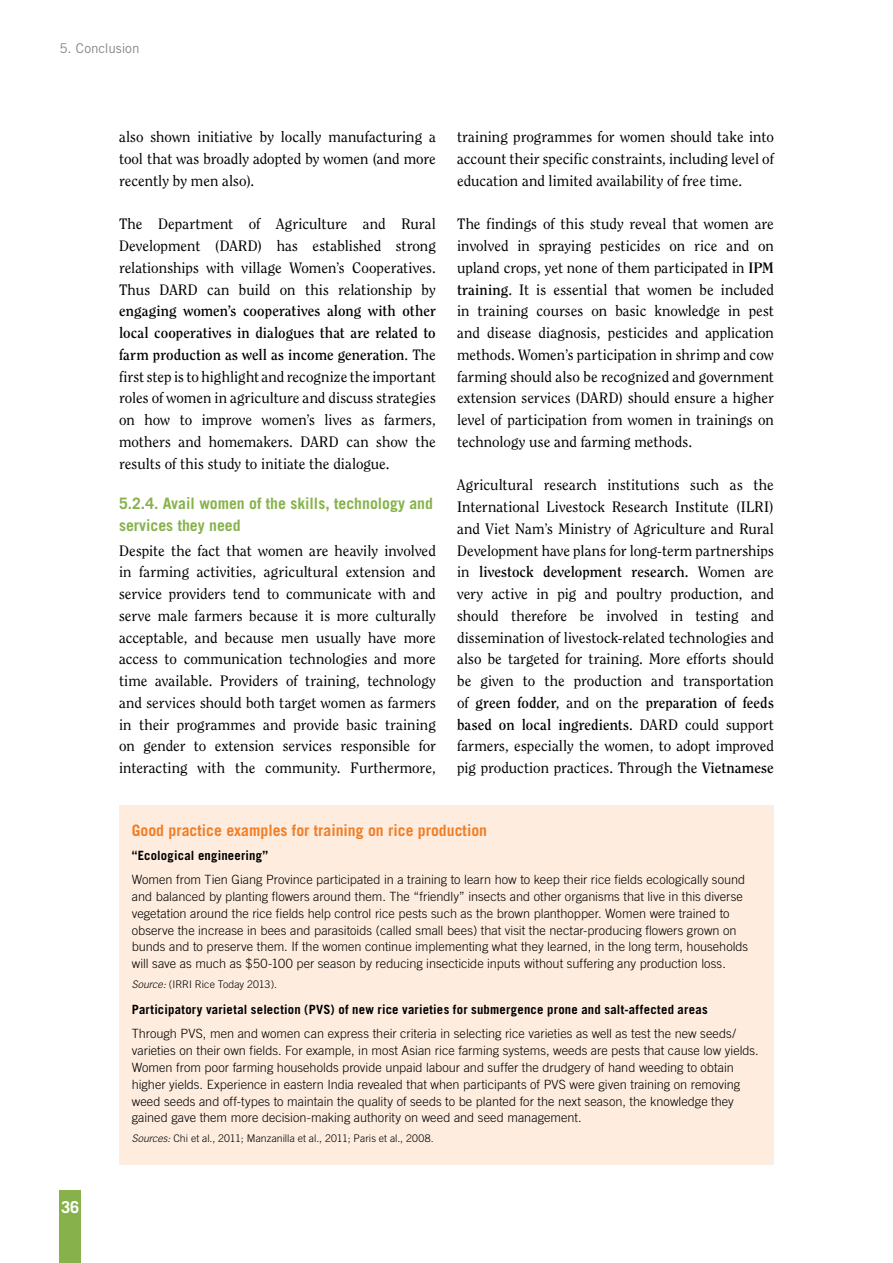
<style>
.page{position:relative;width:893px;height:1263px;background:#fff}
.page>*{position:absolute;margin:0;border:0;box-sizing:border-box;transform-origin:0 0}
.t1{font:700 16.5px "Trade Gothic";color:#fff}
.t2{font:700 15.75px/21.8px "Trade Gothic";color:#87b24b}
.t3{font:700 15.75px "Trade Gothic";color:#f07e26}
.t4{font:15px/21.8px "Clearface";color:#000;text-align:justify}
.t5{font:13.5px "Trade Gothic";letter-spacing:-.005em;color:#878787}
.t6{font:300 12.75px/16.8px "Trade Gothic";color:#000}
.t7{font:700 12.75px "Trade Gothic";letter-spacing:.015em;color:#000}
.t8{font:300 10.5px "Trade Gothic";color:#000}
.s1{font-weight:700}
.s2{font-style:italic}
</style>
<div class="page">
<div style="left:60px;top:1191px;width:21px;height:72px;background:#87b24b"></div>
<div style="left:119px;top:805px;width:655px;height:360px;background:#feeddf"></div>
<p class="t5" style="left:60px;top:40px;width:82px">5. Conclusion</p>
<p class="t4" style="left:119px;top:126px;width:318px">also shown initiative by locally manufacturing a tool that was broadly adopted by women (and more recently by men also).</p>
<p class="t4" style="left:119px;top:213px;width:318px">The Department of Agriculture and Rural Development (DARD) has established strong relationships with village Women’s Cooperatives.<br>Thus DARD can build on this relationship by</p>
<p class="t4" style="left:119px;top:300px;width:318px"><span class="s1">engaging women’s cooperatives along with other local cooperatives in dialogues that are related to farm production as well as income generation</span>. The first step is to highlight and recognize the important roles of women in agriculture and discuss strategies on how to improve women’s lives as farmers, mothers and homemakers. DARD can show the results of this study to initiate the dialogue.</p>
<p class="t2" style="left:119px;top:492px;width:315px">5.2.4. Avail women of the skills, technology and services they need</p>
<p class="t4" style="left:119px;top:539px;width:318px">Despite the fact that women are heavily involved in farming activities, agricultural extension and service providers tend to communicate with and serve male farmers because it is more culturally acceptable, and because men usually have more access to communication technologies and more time available. Providers of training, technology and services should both target women as farmers in their programmes and provide basic training on gender to extension services responsible for interacting with the community. Furthermore,</p>
<p class="t4" style="left:457px;top:126px;width:318px">training programmes for women should take into account their specific constraints, including level of education and limited availability of free time.</p>
<p class="t4" style="left:457px;top:213px;width:318px">The findings of this study reveal that women are involved in spraying pesticides on rice and on upland crops, yet none of them participated in <span class="s1">IPM training</span>. It is essential that women be included in training courses on basic knowledge in pest and disease diagnosis, pesticides and application methods. Women’s participation in shrimp and cow farming should also be recognized and government extension services (DARD) should ensure a higher level of participation from women in trainings on technology use and farming methods.</p>
<p class="t4" style="left:457px;top:474px;width:318px">Agricultural research institutions such as the International Livestock Research Institute (ILRI) and Viet Nam’s Ministry of Agriculture and Rural Development have plans for long-term partnerships in <span class="s1">livestock development research.</span> Women are very active in pig and poultry production, and should therefore be involved in testing and dissemination of livestock-related technologies and also be targeted for training. More efforts should be given to the production and transportation of <span class="s1">green fodder</span>, and on the <span class="s1">preparation of feeds based on local ingredients</span>. DARD could support farmers, especially the women, to adopt improved pig production practices. Through the <span class="s1">Vietnamese</span></p>
<p class="t1" style="left:61px;top:1197px;width:20px">36</p>
<p class="t3" style="left:132px;top:820px;width:357px">Good practice examples for training on rice production</p>
<p class="t7" style="left:132px;top:848px;width:138px">“Ecological engineering”</p>
<p class="t6" style="left:132px;top:871px;width:618px">Women from Tien Giang Province participated in a training to learn how to keep their rice fields ecologically sound and balanced by planting flowers around them. The “friendly” insects and other organisms that live in this diverse vegetation around the rice fields help control rice pests such as the brown planthopper. Women were trained to observe the increase in bees and parasitoids (called small bees) that visit the nectar-producing flowers grown on bunds and to preserve them. If the women continue implementing what they learned, in the long term, households will save as much as $50-100 per season by reducing insecticide inputs without suffering any production loss.</p>
<p class="t8" style="left:132px;top:978px;width:147px"><span class="s2">Source:</span> (IRRI Rice Today 2013).</p>
<p class="t7" style="left:132px;top:1002px;width:577px">Participatory varietal selection (PVS) of new rice varieties for submergence prone and salt-affected areas</p>
<p class="t6" style="left:132px;top:1025px;width:628px">Through PVS, men and women can express their criteria in selecting rice varieties as well as test the new seeds/ varieties on their own fields. For example, in most Asian rice farming systems, weeds are pests that cause low yields.<br>Women from poor farming households provide unpaid labour and suffer the drudgery of hand weeding to obtain higher yields. Experience in eastern India revealed that when participants of PVS were given training on removing weed seeds and off-types to maintain the quality of seeds to be planted for the next season, the knowledge they gained gave them more decision-making authority on weed and seed management.</p>
<p class="t8" style="left:132px;top:1132px;width:303px"><span class="s2">Sources:</span> Chi et al., 2011; Manzanilla et al., 2011; Paris et al., 2008.</p>
</div>
